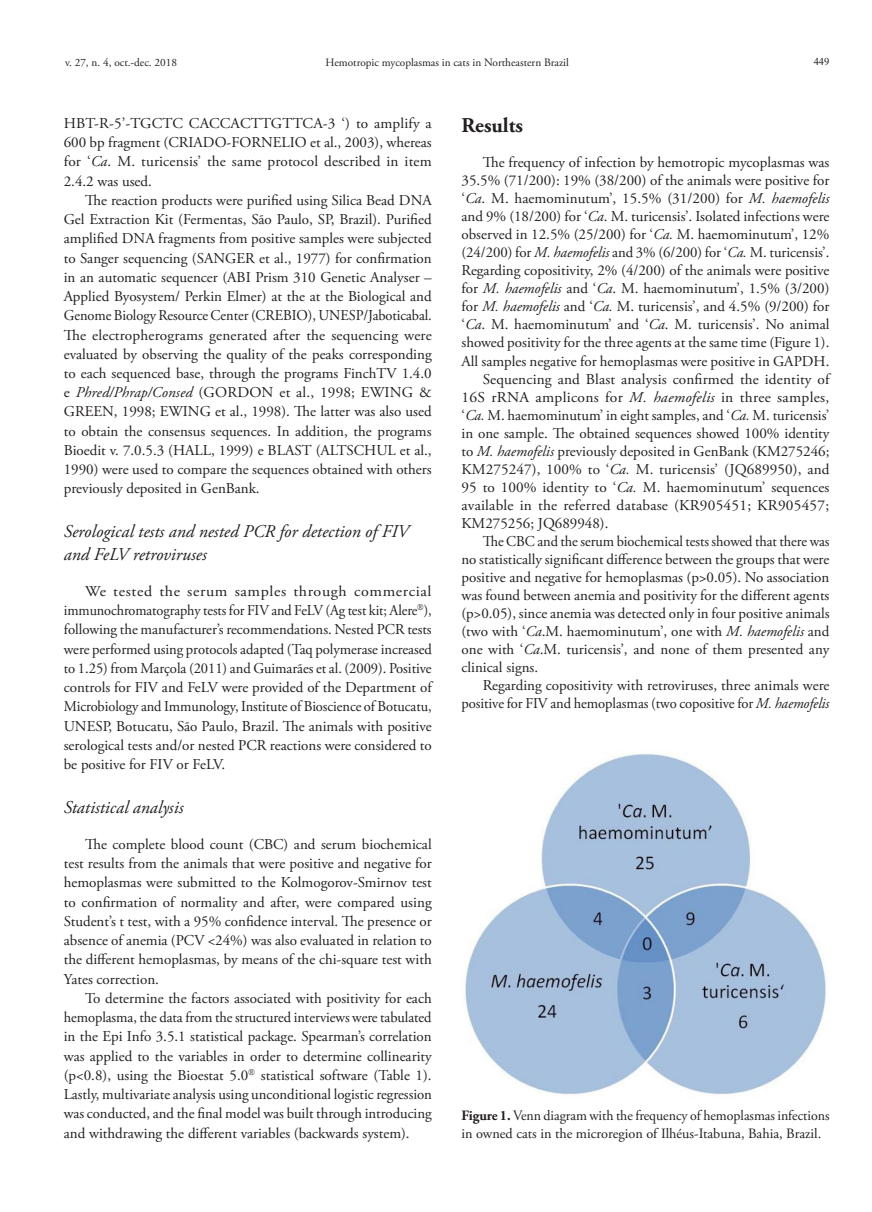
<style>
.page{position:relative;width:872px;height:1212px;background:#fff}
.page>*{position:absolute;margin:0;border:0;box-sizing:border-box;transform-origin:0 0}
.Heading1{font:700 21px "Adobe Garamond Pro";color:#231f20}
.Heading2{font:italic 18px/22.4px "Adobe Garamond Pro";color:#231f20}
.Paragraph{font:15px/19.2px "Adobe Garamond Pro";color:#231f20;text-align:justify}
.Paragraph-2{font:15px/19.2px "Adobe Garamond Pro";color:#231f20;text-align:justify;scale:1.07 1}
.Paragraph-3{font:15px/18px "Adobe Garamond Pro";color:#231f20;text-align:justify;scale:.96 1}
.FigureCaption{font:14.25px/17.1px "Adobe Garamond Pro";letter-spacing:-.005em;color:#231f20}
.t1{font:11.25px "Adobe Garamond Pro";color:#231f20}
.s1{font-style:italic}
.s2{font-weight:700}
</style>
<div class="page">
<img style="left:465px;top:754px;width:361px;height:341px">
<p class="t1" style="left:65px;top:56px;width:113px">v. 27, n. 4, oct.-dec. 2018</p>
<p class="t1" style="left:325px;top:55px;width:245px">Hemotropic mycoplasmas in cats in Northeastern Brazil</p>
<p class="Paragraph" style="left:64px;top:114px;width:369px">HBT-R-5’-TGCTC CACCACTTGTTCA-3 ‘) to amplify a 600 bp fragment (CRIADO-FORNELIO et al., 2003), whereas for ‘<span class="s1">Ca</span>. M. turicensis’ the same protocol described in item 2.4.2 was used.</p>
<p class="Paragraph" style="left:64px;top:191px;width:369px;text-indent:21px">The reaction products were purified using Silica Bead DNA Gel Extraction Kit (Fermentas, São Paulo, SP, Brazil). Purified amplified DNA fragments from positive samples were subjected to Sanger sequencing (SANGER et al., 1977) for confirmation in an automatic sequencer (ABI Prism 310 Genetic Analyser – Applied Byosystem/ Perkin Elmer) at the at the Biological and Genome Biology Resource Center (CREBIO), UNESP/Jaboticabal.<br>The electropherograms generated after the sequencing were evaluated by observing the quality of the peaks corresponding to each sequenced base, through the programs FinchTV 1.4.0 e <span class="s1">Phred/Phrap/Consed</span> (GORDON et al., 1998; EWING &amp; GREEN, 1998; EWING et al., 1998). The latter was also used to obtain the consensus sequences. In addition, the programs Bioedit v. 7.0.5.3 (HALL, 1999) e BLAST (ALTSCHUL et al., 1990) were used to compare the sequences obtained with others previously deposited in GenBank.</p>
<p class="Heading2" style="left:64px;top:521px;width:346px">Serological tests and nested PCR for detection of FIV and FeLV retroviruses</p>
<p class="Paragraph-2" style="left:64px;top:582px;width:345px;text-indent:21px">We tested the serum samples through commercial immunochromatography tests for FIV and FeLV (Ag test kit; Alere ), following the manufacturer’s recommendations. Nested PCR tests were performed using protocols adapted (Taq polymerase increased to 1.25) from Marçola (2011) and Guimarães et al. (2009). Positive controls for FIV and FeLV were provided of the Department of Microbiology and Immunology, Institute of Bioscience of Botucatu, UNESP, Botucatu, São Paulo, Brazil. The animals with positive serological tests and/or nested PCR reactions were considered to be positive for FIV or FeLV.</p>
<p class="Heading2" style="left:64px;top:796px;width:121px">Statistical analysis</p>
<p class="Paragraph" style="left:64px;top:835px;width:369px;text-indent:21px">The complete blood count (CBC) and serum biochemical test results from the animals that were positive and negative for hemoplasmas were submitted to the Kolmogorov-Smirnov test to confirmation of normality and after, were compared using Student’s t test, with a 95% confidence interval. The presence or absence of anemia (PCV &lt;24%) was also evaluated in relation to the different hemoplasmas, by means of the chi-square test with Yates correction.</p>
<p class="Paragraph" style="left:64px;top:989px;width:370px;text-indent:21px">To determine the factors associated with positivity for each hemoplasma, the data from the structured interviews were tabulated in the Epi Info 3.5.1 statistical package. Spearman’s correlation was applied to the variables in order to determine collinearity (p&lt;0.8), using the Bioestat 5.0 statistical software (Table 1).<br>Lastly, multivariate analysis using unconditional logistic regression was conducted, and the final model was built through introducing and withdrawing the different variables (backwards system).</p>
<p class="Heading1" style="left:461px;top:113px;width:63px">Results</p>
<p class="Paragraph" style="left:461px;top:154px;width:369px;line-height:18px;text-indent:21px">The frequency of infection by hemotropic mycoplasmas was 35.5% (71/200): 19% (38/200) of the animals were positive for ‘<span class="s1">Ca</span>. M. haemominutum’, 15.5% (31/200) for <span class="s1">M. haemofelis </span>and 9% (18/200) for ‘<span class="s1">Ca</span>. M. turicensis’. Isolated infections were observed in 12.5% (25/200) for ‘<span class="s1">Ca.</span> M. haemominutum’, 12% (24/200) for <span class="s1">M. haemofelis</span> and 3% (6/200) for ‘<span class="s1">Ca.</span> M. turicensis’.<br>Regarding copositivity, 2% (4/200) of the animals were positive for <span class="s1">M. haemofelis</span> and ‘<span class="s1">Ca</span>. M. haemominutum’, 1.5% (3/200) for <span class="s1">M. haemofelis</span> and ‘<span class="s1">Ca.</span> M. turicensis’, and 4.5% (9/200) for ‘<span class="s1">Ca</span>. M. haemominutum’ and ‘<span class="s1">Ca</span>. M. turicensis’. No animal showed positivity for the three agents at the same time (Figure 1).<br>All samples negative for hemoplasmas were positive in GAPDH.</p>
<p class="Paragraph" style="left:461px;top:370px;width:369px;line-height:18px;text-indent:21px">Sequencing and Blast analysis confirmed the identity of 16S rRNA amplicons for <span class="s1">M. haemofelis</span> in three samples, ‘<span class="s1">Ca.</span> M. haemominutum’ in eight samples, and ‘<span class="s1">Ca.</span> M. turicensis’ in one sample. The obtained sequences showed 100% identity to <span class="s1">M. haemofelis</span> previously deposited in GenBank (KM275246; KM275247), 100% to ‘<span class="s1">Ca.</span> M. turicensis’ (JQ689950), and 95 to 100% identity to ‘<span class="s1">Ca.</span> M. haemominutum’ sequences available in the referred database (KR905451; KR905457; KM275256; JQ689948).</p>
<p class="Paragraph-3" style="left:461px;top:533px;width:385px;text-indent:21px">The CBC and the serum biochemical tests showed that there was no statistically significant difference between the groups that were positive and negative for hemoplasmas (p&gt;0.05). No association was found between anemia and positivity for the different agents (p&gt;0.05), since anemia was detected only in four positive animals (two with ‘<span class="s1">Ca</span>.M. haemominutum’, one with <span class="s1">M. haemofelis</span> and one with ‘<span class="s1">Ca</span>.M. turicensis’, and none of them presented any clinical signs.</p>
<p class="Paragraph" style="left:461px;top:677px;width:369px;line-height:18px;text-align:right">Regarding copositivity with retroviruses, three animals were positive for FIV and hemoplasmas (two copositive for <span class="s1">M. haemofelis</span></p>
<p class="FigureCaption" style="left:461px;top:1108px;width:369px"><span class="s2">Figure 1.</span> Venn diagram with the frequency of hemoplasmas infections in owned cats in the microregion of Ilhéus-Itabuna, Bahia, Brazil.</p>
</div>
